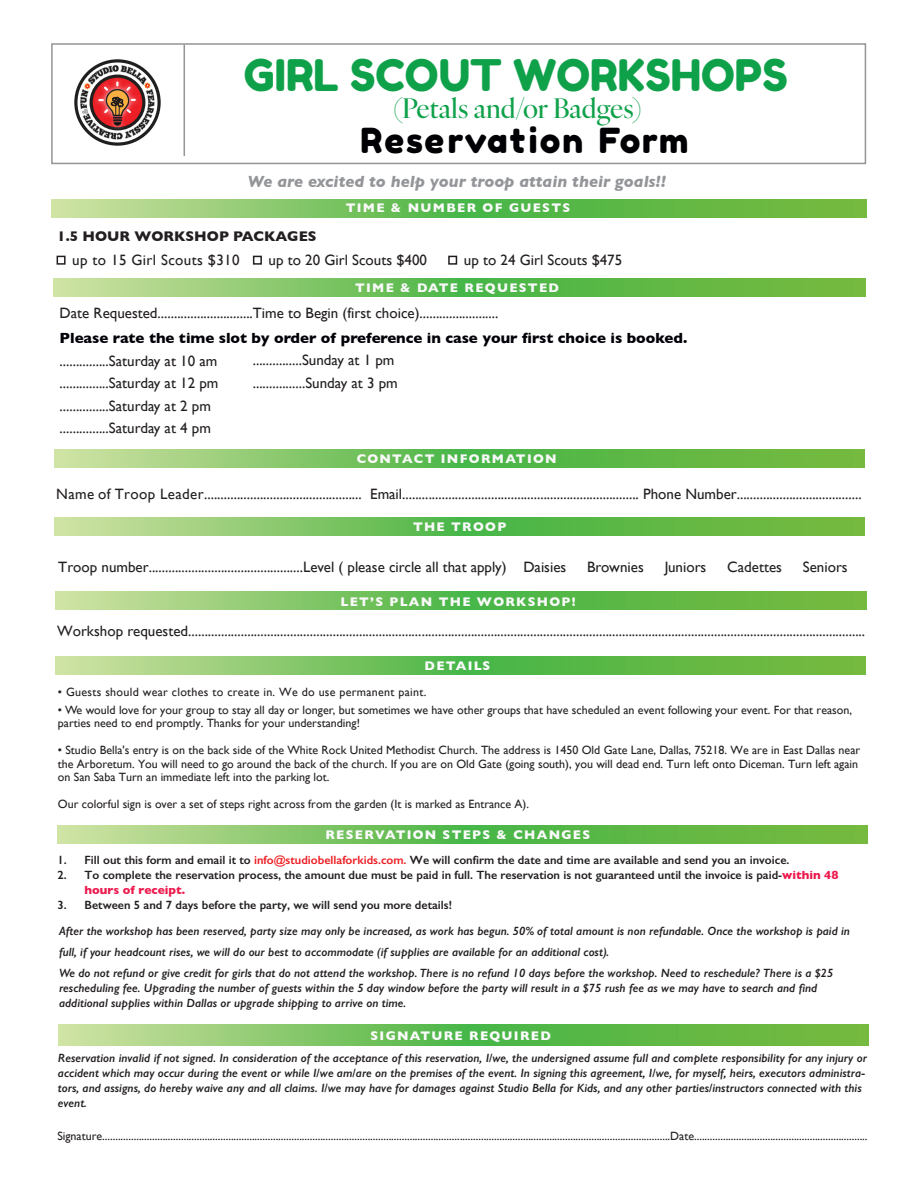
<style>
.page{position:relative;width:918px;height:1188px;background:#fff}
.page>*{position:absolute;margin:0;border:0;box-sizing:border-box;transform-origin:0 0}
.t1{font:43.5px "Fredoka One";color:#0fa14a}
.t2{font:34.5px "Fredoka One";letter-spacing:.06em;color:#000004}
.t3{font:500 27px "Ivy Ora Display";color:#0fa14a}
.t4{font:italic 700 16.5px "Gill Sans";color:#939598}
.t5{font:15px/22.5px "Gill Sans";color:#231f20}
.t6{font:700 15px "Gill Sans";color:#000008}
.t7{font:15px "Gill Sans";letter-spacing:.025em;color:#231f20}
.t8{font:700 14.25px "Gill Sans";color:#231f20}
.t9{font:700 12.75px "Gill Sans";letter-spacing:.1em;color:#faf9fa}
.t10{font:700 12.75px "Gill Sans";letter-spacing:.1em;color:#fcfbfd}
.t11{font:italic 600 12px/15px "Gill Sans";color:#231f20}
.t12{font:12px/13.5px "Gill Sans";color:#231f20}
.t13{font:600 12px/15px "Gill Sans";color:#231f20}
.t14{font:12px "Gill Sans";letter-spacing:.025em;color:#231f20}
.s1{color:#ee1d23}
.s2{font-weight:700;color:#ed194d}
</style>
<div class="page">
<div style="left:253px;top:256px;width:9px;height:9px;border:2px solid #231f20"></div>
<div style="left:448px;top:256px;width:9px;height:9px;border:2px solid #231f20"></div>
<div style="left:74px;top:59px;width:87px;height:87px;border:3px solid #211e1e;border-radius:50%"></div>
<svg style="left:80px;top:64px;width:76px;height:82px"></svg>
<div style="left:51px;top:43px;width:815px;height:121px;border:2px solid #939598"></div>
<hr style="left:184px;top:45px;width:1px;height:111px;background:#939598">
<svg style="left:51px;top:200px;width:815px;height:18px;background:#78c15c"></svg>
<svg style="left:53px;top:279px;width:812px;height:18px;background:#78c15c"></svg>
<svg style="left:55px;top:449px;width:810px;height:18px;background:#78c15c"></svg>
<svg style="left:55px;top:518px;width:810px;height:18px;background:#78c15c"></svg>
<svg style="left:56px;top:592px;width:810px;height:18px;background:#78c15c"></svg>
<svg style="left:55px;top:657px;width:811px;height:18px;background:#78c15c"></svg>
<svg style="left:57px;top:826px;width:811px;height:18px;background:#78c15c"></svg>
<svg style="left:59px;top:1024px;width:810px;height:21px;background:#78c15c"></svg>
<svg style="left:57px;top:256px;width:8px;height:8px"></svg>
<svg style="left:254px;top:256px;width:7px;height:8px"></svg>
<svg style="left:449px;top:256px;width:7px;height:8px"></svg>
<h1 class="t1" style="left:244px;top:48px;width:545px">GIRL SCOUT WORKSHOPS</h1>
<h3 class="t3" style="left:394px;top:87px;width:249px">(Petals and/or Badges)</h3>
<h2 class="t2" style="left:361px;top:120px;width:329px">Reservation Form</h2>
<h3 class="t4" style="left:248px;top:172px;width:420px">We are excited to help your troop attain their goals!!</h3>
<p class="t9" style="left:346px;top:197px;width:226px">TIME &amp; NUMBER OF GUESTS</p>
<p class="t8" style="left:57px;top:225px;width:261px">1.5 HOUR WORKSHOP PACKAGES</p>
<p class="t7" style="left:72px;top:251px;width:169px">up to 15 Girl Scouts $310</p>
<p class="t5" style="left:269px;top:248px;width:160px">up to 20 Girl Scouts $400</p>
<p class="t5" style="left:464px;top:248px;width:160px">up to 24 Girl Scouts $475</p>
<p class="t5" style="left:60px;top:301px;width:440px">Date Requested.............................Time to Begin (first choice)........................</p>
<p class="t6" style="left:60px;top:326px;width:629px">Please rate the time slot by order of preference in case your first choice is booked.</p>
<p class="t5" style="left:60px;top:349px;width:160px">...............Saturday at 10 am ...............Saturday at 12 pm ...............Saturday at 2 pm ...............Saturday at 4 pm</p>
<p class="t9" style="left:355px;top:278px;width:205px">TIME &amp; DATE REQUESTED</p>
<p class="t5" style="left:253px;top:349px;width:146px">...............Sunday at 1 pm ................Sunday at 3 pm</p>
<p class="t9" style="left:357px;top:448px;width:201px">CONTACT INFORMATION</p>
<p class="t5" style="left:56px;top:482px;width:807px">Name of Troop Leader................................................ Email........................................................................ Phone Number......................................</p>
<p class="t9" style="left:413px;top:517px;width:95px">THE TROOP</p>
<p class="t5" style="left:58px;top:555px;width:510px">Troop number...............................................Level ( please circle all that apply) Daisies</p>
<p class="t5" style="left:587px;top:555px;width:58px">Brownies</p>
<p class="t5" style="left:665px;top:555px;width:43px">Juniors</p>
<p class="t5" style="left:727px;top:555px;width:56px">Cadettes</p>
<p class="t5" style="left:803px;top:555px;width:46px">Seniors</p>
<p class="t9" style="left:340px;top:591px;width:237px">LET’S PLAN THE WORKSHOP!</p>
<p class="t5" style="left:57px;top:619px;width:810px">Workshop requested..............................................................................................................................................................................................................</p>
<p class="t10" style="left:425px;top:656px;width:67px">DETAILS</p>
<p class="t14" style="left:58px;top:685px;width:370px">• Guests should wear clothes to create in. We do use permanent paint.</p>
<p class="t12" style="left:58px;top:703px;width:796px">• We would love for your group to stay all day or longer, but sometimes we have other groups that have scheduled an event following your event. For that reason, parties need to end promptly. Thanks for your understanding!</p>
<p class="t12" style="left:58px;top:743px;width:804px">• Studio Bella's entry is on the back side of the White Rock United Methodist Church. The address is 1450 Old Gate Lane, Dallas, 75218. We are in East Dallas near the Arboretum. You will need to go around the back of the church. If you are on Old Gate (going south), you will dead end. Turn left onto Diceman. Turn left again on San Saba Turn an immediate left into the parking lot.</p>
<p class="t12" style="left:58px;top:797px;width:473px">Our colorful sign is over a set of steps right across from the garden (It is marked as Entrance A).</p>
<p class="t10" style="left:326px;top:825px;width:266px">RESERVATION STEPS &amp; CHANGES</p>
<p class="t13" style="left:58px;top:852px;width:733px">1. Fill out this form and email it to <span class="s1">info@studiobellaforkids.com.</span> We will confirm the date and time are available and send you an invoice.</p>
<p class="t13" style="left:85px;top:867px;width:755px;text-indent:-27px">2. To complete the reservation process, the amount due must be paid in full. The reservation is not guaranteed until the invoice is paid-<span class="s2">within 48 hours of receipt.</span></p>
<p class="t13" style="left:58px;top:897px;width:396px">3. Between 5 and 7 days before the party, we will send you more details!</p>
<p class="t11" style="left:59px;top:920px;width:792px;line-height:21px">After the workshop has been reserved, party size may only be increased, as work has begun. 50% of total amount is non refundable. Once the workshop is paid in full, if your headcount rises, we will do our best to accommodate (if supplies are available for an additional cost).<br>We do not refund or give credit for girls that do not attend the workshop. There is no refund 10 days before the workshop. Need to reschedule? There is a $25</p>
<p class="t11" style="left:59px;top:980px;width:760px">rescheduling fee. Upgrading the number of guests within the 5 day window before the party will result in a $75 rush fee as we may have to search and find additional supplies within Dallas or upgrade shipping to arrive on time.</p>
<p class="t10" style="left:371px;top:1025px;width:182px">SIGNATURE REQUIRED</p>
<p class="t11" style="left:58px;top:1051px;width:811px">Reservation invalid if not signed. In consideration of the acceptance of this reservation, I/we, the undersigned assume full and complete responsibility for any injury or accident which may occur during the event or while I/we am/are on the premises of the event. In signing this agreement, I/we, for myself, heirs, executors administra&shy;tors, and assigns, do hereby waive any and all claims. I/we may have for damages against Studio Bella for Kids, and any other parties/instructors connected with this event.</p>
<p class="t12" style="left:57px;top:1129px;width:812px">Signature........................................................................................................................................................................................................................Date..................................................................</p>
</div>
